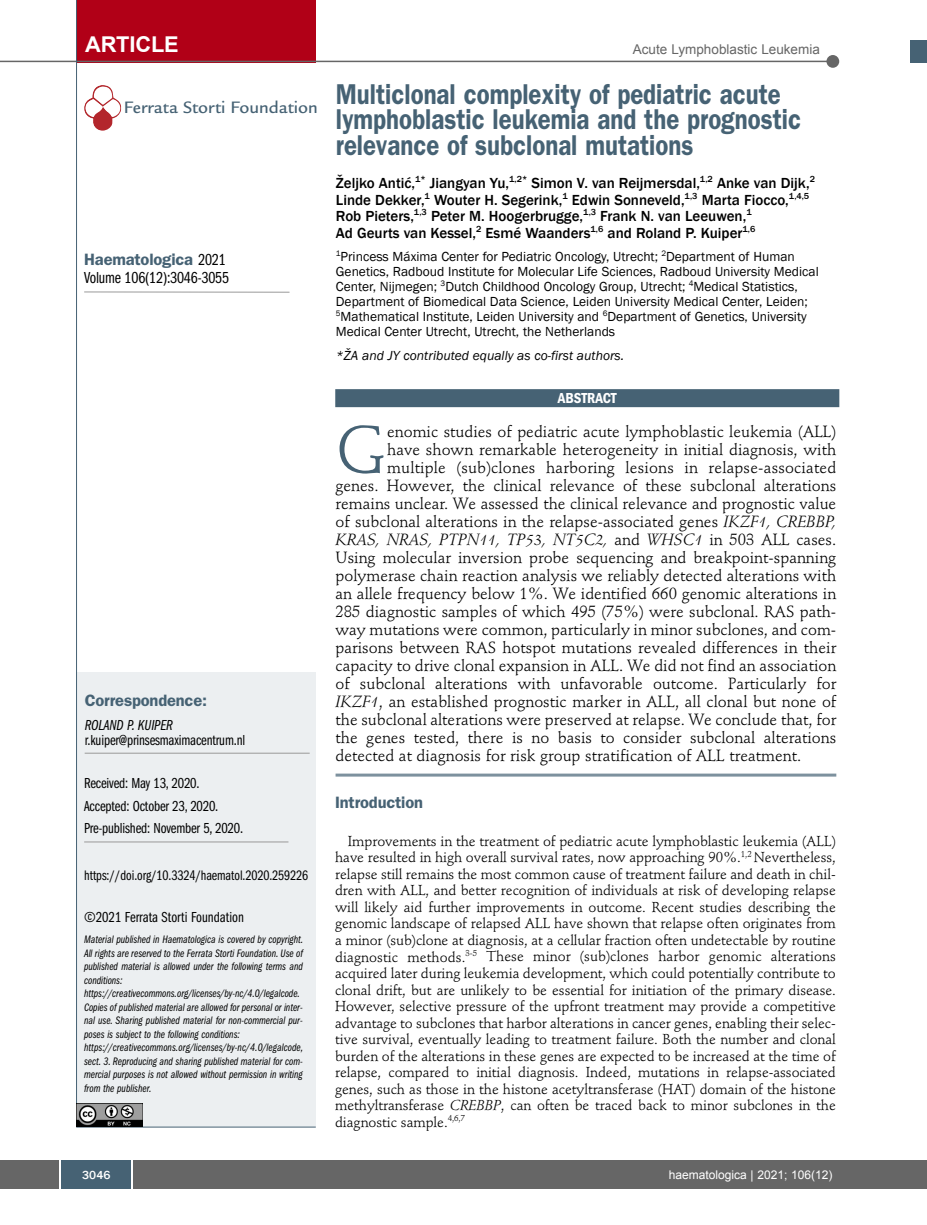
<style>
.page{position:relative;width:927px;height:1225px;background:#fff}
.page>*{position:absolute;margin:0;border:0;box-sizing:border-box;transform-origin:0 0}
.t1{font:66.45px "Stempel Schneidler";color:#466274}
.t2{font:600 28.8px/25.5px "Franklin Gothic";color:#466274;scale:.83 1}
.t3{font:700 21.75px "Arial";letter-spacing:-.01em;color:#fff}
.t4{font:500 18px "Legacy Sans";color:#466274}
.t5{font:600 16.5px "Franklin Gothic";letter-spacing:-.01em;color:#466274}
.t6{font:16.5px "Franklin Gothic Book Cmpr";letter-spacing:-.01em;color:#000}
.t7{font:16.05px "Stempel Schneidler";color:#000}
.t8{font:italic 16.05px "Stempel Schneidler";color:#000}
.t9{font:500 15px/16.5px "Franklin Gothic";color:#000}
.t10{font:15px/22.5px "Franklin Gothic Book Cmpr";letter-spacing:-.01em;color:#000}
.t11{font:15px "Franklin Gothic Book Cmpr Ital";letter-spacing:-.01em;color:#000}
.t12{font:600 condensed 15px "Franklin Gothic";letter-spacing:-.005em;color:#fff}
.t13{font:14.25px/16.5px "Stempel Schneidler";letter-spacing:-.005em;color:#000;text-align:justify}
.t14{font:14.25px "Franklin Gothic Book Cmpr";letter-spacing:-.005em;color:#000}
.t15{font:13.5px/15px "Franklin Gothic";color:#000}
.t16{font:italic 13.5px "Franklin Gothic";color:#000}
.t17{font:13.5px "Arial";color:#666}
.t18{font:12px "Arial";color:#fff}
.t19{font:500 12px "Franklin Gothic";color:#fff}
.t20{font:11.25px/13.5px "Franklin Gothic Book Cmpr Ital";color:#000}
.s1{font-family:"Franklin Gothic Book Cmpr";font-weight:400;color:#000}
.s2{font-style:italic}
.s3{font-style:normal}
</style>
<div class="page">
<div style="left:911px;top:40px;width:16px;height:22px;background:#466274"></div>
<div style="left:910px;top:1160px;width:17px;height:28px;background:#666"></div>
<div style="left:0;top:1160px;width:910px;height:28px;background:#666"></div>
<div style="left:61px;top:1160px;width:71px;height:28px;background:#466274"></div>
<svg style="left:60px;top:1160px;width:1px;height:28px"></svg>
<svg style="left:132px;top:1160px;width:1px;height:28px"></svg>
<div style="left:77px;top:672px;width:239px;height:455px;background:#eceff1"></div>
<hr style="left:84px;top:841px;width:204px;height:1px;background:#999">
<hr style="left:85px;top:753px;width:225px;height:1px;background:#999">
<hr style="left:76px;top:1126px;width:240px;height:1px;background:#466274">
<hr style="left:84px;top:292px;width:206px;height:1px;background:#999">
<div style="left:77px;top:0;width:239px;height:62px;background:#b10017"></div>
<hr style="left:0;top:61px;width:830px;height:1px;background:#666">
<div style="left:826px;top:55px;width:13px;height:13px;background:#666;border-radius:50%"></div>
<hr style="left:76px;top:0;width:1px;height:1126px;background:#466274">
<img style="left:77px;top:1103px;width:65px;height:23px">
<img style="left:84px;top:85px;width:37px;height:46px">
<hr style="left:336px;top:773px;width:500px;height:3px;background:#7d919e">
<div style="left:335px;top:389px;width:504px;height:18px;background:#466274"></div>
<h3 class="t3" style="left:85px;top:32px;width:95px">ARTICLE</h3>
<p class="t17" style="left:633px;top:42px;width:189px">Acute Lymphoblastic Leukemia</p>
<p class="t4" style="left:124px;top:101px;width:196px">Ferrata Storti Foundation</p>
<p class="t5" style="left:84px;top:254px;width:143px">Haematologica <span class="s1">2021</span></p>
<p class="t6" style="left:84px;top:272px;width:146px">Volume 106(12):3046-3055</p>
<p class="t5" style="left:85px;top:694px;width:124px">Correspondence:</p>
<p class="t11" style="left:85px;top:719px;width:90px">ROLAND P. KUIPER</p>
<p class="t10" style="left:85px;top:729px;width:162px">r.kuiper@prinsesmaximacentrum.nl</p>
<p class="t10" style="left:84px;top:773px;width:160px">Received: May 13, 2020.<br>Accepted: October 23, 2020.<br>Pre-published: November 5, 2020.</p>
<p class="t14" style="left:84px;top:870px;width:226px">https://doi.org/10.3324/haematol.2020.259226</p>
<p class="t10" style="left:84px;top:907px;width:161px">©2021 Ferrata Storti Foundation</p>
<p class="t20" style="left:84px;top:933px;width:221px">Material published in Haematologica is covered by copyright.<br>All rights are reserved to the Ferrata Storti Foundation. Use of published material is allowed under the following terms and conditions: https://creativecommons.org/licenses/by-nc/4.0/legalcode.<br>Copies of published material are allowed for personal or inter&shy;nal use. Sharing published material for non-commercial pur&shy;poses is subject to the following conditions: https://creativecommons.org/licenses/by-nc/4.0/legalcode, sect. 3. Reproducing and sharing published material for com&shy;mercial purposes is not allowed without permission in writing from the publisher.</p>
<h2 class="t2" style="left:336px;top:83px;width:562px">Multiclonal complexity of pediatric acute lymphoblastic leukemia and the prognostic relevance of subclonal mutations</h2>
<p class="t9" style="left:336px;top:174px;width:481px">Željko Antić,<sup>1*</sup> Jiangyan Yu,<sup>1,2*</sup> Simon V. van Reijmersdal,<sup>1,2</sup> Anke van Dijk,<sup>2<br></sup>Linde Dekker,<sup>1</sup> Wouter H. Segerink,<sup>1</sup> Edwin Sonneveld,<sup>1,3</sup> Marta Fiocco,<sup>1,4,5<br></sup>Rob Pieters,<sup>1,3</sup> Peter M. Hoogerbrugge,<sup>1,3</sup> Frank N. van Leeuwen,<sup>1<br></sup>Ad Geurts van Kessel,<sup>2</sup> Esmé Waanders<sup>1,6</sup> and Roland P. Kuiper<sup>1,6</sup></p>
<p class="t15" style="left:336px;top:249px;width:484px"><sup>1</sup>Princess Máxima Center for Pediatric Oncology, Utrecht; <sup>2</sup>Department of Human Genetics, Radboud Institute for Molecular Life Sciences, Radboud University Medical Center, Nijmegen; <sup>3</sup>Dutch Childhood Oncology Group, Utrecht; <sup>4</sup>Medical Statistics, Department of Biomedical Data Science, Leiden University Medical Center, Leiden; <sup>5</sup>Mathematical Institute, Leiden University and <sup>6</sup>Department of Genetics, University Medical Center Utrecht, Utrecht, the Netherlands</p>
<p class="t16" style="left:336px;top:347px;width:290px">*ŽA and JY contributed equally as co-first authors.</p>
<p class="t12" style="left:558px;top:393px;width:60px">ABSTRACT</p>
<h1 class="t1" style="left:336px;top:422px;width:53px">G</h1>
<p class="t7" style="left:387px;top:424px;width:451px">enomic studies of pediatric acute lymphoblastic leukemia (ALL)</p>
<p class="t7" style="left:387px;top:442px;width:451px">have shown remarkable heterogeneity in initial diagnosis, with</p>
<p class="t7" style="left:387px;top:460px;width:451px">multiple (sub)clones harboring lesions in relapse-associated</p>
<p class="t7" style="left:336px;top:478px;width:502px">genes. However, the clinical relevance of these subclonal alterations</p>
<p class="t7" style="left:336px;top:496px;width:502px">remains unclear. We assessed the clinical relevance and prognostic value</p>
<p class="t7" style="left:336px;top:514px;width:502px">of subclonal alterations in the relapse-associated genes <span class="s2">IKZF1, CREBBP,</span></p>
<p class="t8" style="left:336px;top:532px;width:502px">KRAS, NRAS, PTPN11, TP53, NT5C2, <span class="s3">and</span> WHSC1 <span class="s3">in 503 ALL cases.</span></p>
<p class="t7" style="left:336px;top:550px;width:502px">Using molecular inversion probe sequencing and breakpoint-spanning</p>
<p class="t7" style="left:336px;top:568px;width:502px">polymerase chain reaction analysis we reliably detected alterations with</p>
<p class="t7" style="left:336px;top:586px;width:502px">an allele frequency below 1%. We identified 660 genomic alterations in</p>
<p class="t7" style="left:336px;top:604px;width:502px">285 diagnostic samples of which 495 (75%) were subclonal. RAS path-</p>
<p class="t7" style="left:336px;top:622px;width:502px">way mutations were common, particularly in minor subclones, and com-</p>
<p class="t7" style="left:336px;top:640px;width:502px">parisons between RAS hotspot mutations revealed differences in their</p>
<p class="t7" style="left:336px;top:658px;width:502px">capacity to drive clonal expansion in ALL. We did not find an association</p>
<p class="t7" style="left:336px;top:676px;width:502px">of subclonal alterations with unfavorable outcome. Particularly for</p>
<p class="t7" style="left:336px;top:694px;width:502px"><span class="s2">IKZF1</span>, an established prognostic marker in ALL, all clonal but none of</p>
<p class="t7" style="left:336px;top:712px;width:502px">the subclonal alterations were preserved at relapse. We conclude that, for</p>
<p class="t7" style="left:336px;top:730px;width:502px">the genes tested, there is no basis to consider subclonal alterations</p>
<p class="t7" style="left:336px;top:748px;width:467px">detected at diagnosis for risk group stratification of ALL treatment.</p>
<p class="t5" style="left:335px;top:796px;width:89px">Introduction</p>
<p class="t13" style="left:335px;top:834px;width:502px;text-indent:13px">Improvements in the treatment of pediatric acute lymphoblastic leukemia (ALL) have resulted in high overall survival rates, now approaching 90%.<sup>1,2</sup> Nevertheless, relapse still remains the most common cause of treatment failure and death in chil&shy;dren with ALL, and better recognition of individuals at risk of developing relapse will likely aid further improvements in outcome. Recent studies describing the genomic landscape of relapsed ALL have shown that relapse often originates from a minor (sub)clone at diagnosis, at a cellular fraction often undetectable by routine diagnostic methods.<sup>3-5</sup> These minor (sub)clones harbor genomic alterations acquired later during leukemia development, which could potentially contribute to clonal drift, but are unlikely to be essential for initiation of the primary disease.<br>However, selective pressure of the upfront treatment may provide a competitive advantage to subclones that harbor alterations in cancer genes, enabling their selec&shy;tive survival, eventually leading to treatment failure. Both the number and clonal burden of the alterations in these genes are expected to be increased at the time of relapse, compared to initial diagnosis. Indeed, mutations in relapse-associated genes, such as those in the histone acetyltransferase (HAT) domain of the histone methyltransferase <span class="s2">CREBBP</span>, can often be traced back to minor subclones in the diagnostic sample.<sup>4,6,7</sup></p>
<p class="t19" style="left:82px;top:1167px;width:30px">3046</p>
<p class="t18" style="left:669px;top:1167px;width:165px">haematologica | 2021; 106(12)</p>
</div>
